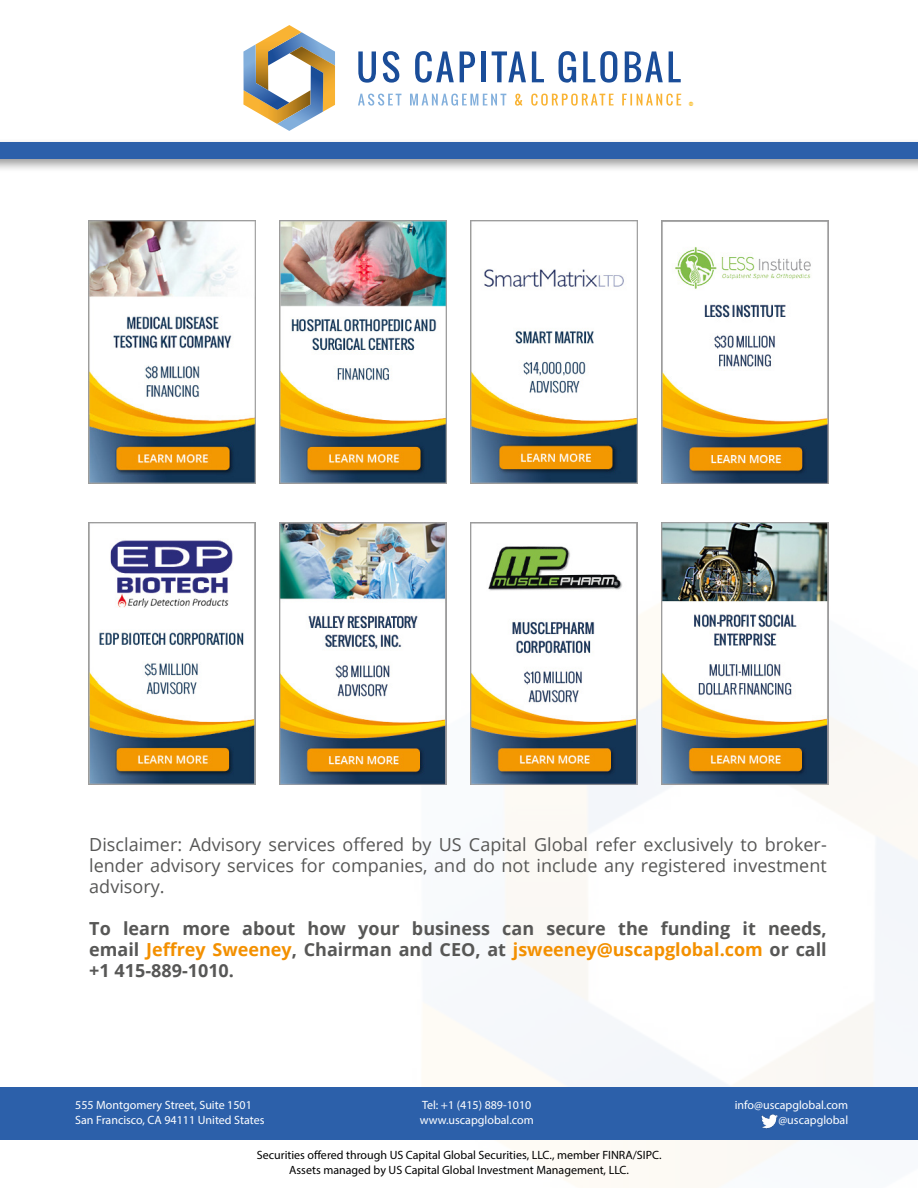
<style>
.page{position:relative;width:918px;height:1188px;background:#fff}
.page>*{position:absolute;margin:0;border:0;box-sizing:border-box;transform-origin:0 0}
.t1{font:18px/21px "Open Sans";color:#575756;text-align:justify}
.t2{font:700 18px/21px "Open Sans";color:#575756;text-align:justify}
.t3{font:12px/15px "Myriad Pro";color:#fff}
.t4{font:12px/15.6px "Myriad Pro";color:#000;text-align:center}
.t5{font:700 6px "Oswald";color:#f9b818}
.s1{color:#f39000}
</style>
<div class="page">
<img style="left:315px;top:541px;width:603px;height:647px">
<div style="left:0;top:138px;width:918px;height:35px;background:#000;opacity:.4"></div>
<div style="left:0;top:143px;width:918px;height:16px;background:#2c60aa"></div>
<svg style="left:243px;top:25px;width:92px;height:106px"></svg>
<svg style="left:358px;top:51px;width:18px;height:32px"></svg>
<svg style="left:383px;top:51px;width:16px;height:32px"></svg>
<svg style="left:415px;top:51px;width:39px;height:32px"></svg>
<svg style="left:460px;top:51px;width:15px;height:31px"></svg>
<div style="left:481px;top:51px;width:5px;height:31px;background:#1a4d99"></div>
<svg style="left:492px;top:51px;width:34px;height:31px"></svg>
<svg style="left:532px;top:51px;width:12px;height:31px"></svg>
<svg style="left:559px;top:51px;width:17px;height:32px"></svg>
<svg style="left:583px;top:51px;width:34px;height:32px"></svg>
<svg style="left:625px;top:51px;width:38px;height:31px"></svg>
<svg style="left:669px;top:51px;width:12px;height:31px"></svg>
<svg style="left:358px;top:94px;width:44px;height:12px"></svg>
<svg style="left:410px;top:94px;width:96px;height:12px"></svg>
<svg style="left:515px;top:94px;width:7px;height:12px"></svg>
<svg style="left:531px;top:94px;width:83px;height:12px"></svg>
<svg style="left:622px;top:94px;width:59px;height:12px"></svg>
<div style="left:0;top:1087px;width:918px;height:52px;background:#2c60aa"></div>
<img style="left:761px;top:1114px;width:17px;height:15px">
<img style="left:89px;top:220px;width:167px;height:264px">
<img style="left:89px;top:522px;width:167px;height:263px">
<img style="left:280px;top:220px;width:166px;height:263px">
<img style="left:280px;top:522px;width:166px;height:263px">
<img style="left:470px;top:220px;width:167px;height:263px">
<img style="left:470px;top:522px;width:167px;height:263px">
<img style="left:661px;top:220px;width:167px;height:263px">
<img style="left:661px;top:522px;width:167px;height:263px">
<p class="t5" style="left:689px;top:99px;width:6px">®</p>
<p class="t1" style="left:89px;top:834px;width:739px">Disclaimer: Advisory services offered by US Capital Global refer exclusively to broker&shy;lender advisory services for companies, and do not include any registered investment advisory.</p>
<p class="t2" style="left:89px;top:918px;width:739px">To learn more about how your business can secure the funding it needs, email <span class="s1">Jeffrey Sweeney</span>, Chairman and CEO, at <span class="s1">jsweeney@uscapglobal.com</span> or call +1 415-889-1010.</p>
<p class="t3" style="left:75px;top:1097px;width:191px">555 Montgomery Street, Suite 1501<br>San Francisco, CA 94111 United States</p>
<p class="t3" style="left:420px;top:1097px;width:115px">Tel: +1 (415) 889-1010 www.uscapglobal.com</p>
<p class="t3" style="left:735px;top:1097px;width:115px;text-align:right">info@uscapglobal.com @uscapglobal</p>
<p class="t4" style="left:257px;top:1147px;width:406px">Securities offered through US Capital Global Securities, LLC., member FINRA/SIPC.<br>Assets managed by US Capital Global Investment Management, LLC.</p>
</div>
